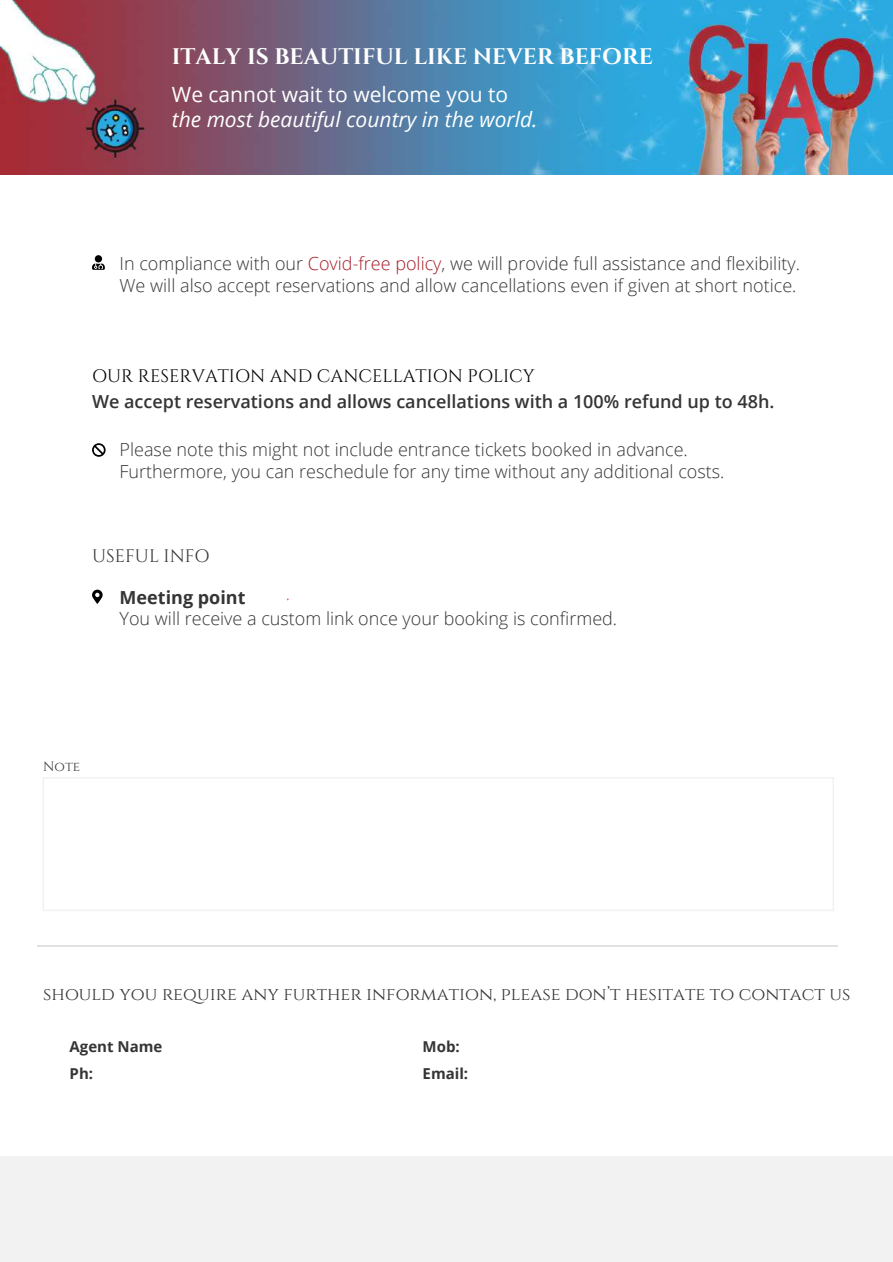
<style>
.page{position:relative;width:893px;height:1262px;background:#fff}
.page>*{position:absolute;margin:0;border:0;box-sizing:border-box;transform-origin:0 0}
.t1{font:700 22.5px "Cinzel";color:#fff}
.t2{font:italic 21px "Open Sans";color:#fff}
.t3{font:21px "Open Sans";color:#fff}
.t4{font:300 18px/22.5px "Open Sans";color:#353535}
.t5{font:18px "Cinzel";color:#353535}
.t6{font:600 18px "Open Sans";color:#353535}
.t7{font:18px "Cinzel";color:#000}
.t8{font:700 18px "Open Sans";color:#353535}
.t9{font:300 18px "Open Sans";color:#ed3b56}
.t10{font:700 15px/27px "Open Sans";color:#353535}
.t11{font:13.5px "Cinzel";color:#353535}
.s1{color:#a61b27}
</style>
<div class="page">
<div style="left:42px;top:777px;width:792px;height:134px;border:2px solid #f2f2f2"></div>
<hr style="left:37px;top:945px;width:800px;height:1px;background:#e1e1e1">
<div style="left:1px;top:1156px;width:891px;height:105px;background:#f2f2f2"></div>
<svg style="left:92px;top:255px;width:13px;height:15px"></svg>
<svg style="left:92px;top:443px;width:14px;height:14px"></svg>
<svg style="left:92px;top:589px;width:11px;height:15px"></svg>
<img style="left:0;top:0;width:892px;height:174px">
<p class="t1" style="left:172px;top:43px;width:482px">ITALY IS BEAUTIFUL LIKE NEVER BEFORE</p>
<p class="t3" style="left:172px;top:80px;width:338px">We cannot wait to welcome you to</p>
<p class="t2" style="left:172px;top:105px;width:367px">the most beautiful country in the world.</p>
<p class="t4" style="left:120px;top:251px;width:682px">In compliance with our <span class="s1">Covid-free policy</span>, we will provide full assistance and flexibility.<br>We will also accept reservations and allow cancellations even if given at short notice.</p>
<p class="t7" style="left:92px;top:365px;width:444px">OUR RESERVATION AND CANCELLATION POLICY</p>
<p class="t6" style="left:92px;top:389px;width:684px">We accept reservations and allows cancellations with a 100% refund up to 48h.</p>
<p class="t4" style="left:120px;top:437px;width:606px">Please note this might not include entrance tickets booked in advance.<br>Furthermore, you can reschedule for any time without any additional costs.</p>
<p class="t5" style="left:92px;top:545px;width:119px">USEFUL INFO</p>
<p class="t8" style="left:120px;top:584px;width:127px">Meeting point</p>
<p class="t4" style="left:120px;top:607px;width:499px">You will receive a custom link once your booking is confirmed.</p>
<p class="t9" style="left:286px;top:581px;width:6px">.</p>
<p class="t11" style="left:43px;top:758px;width:38px">Note</p>
<p class="t5" style="left:43px;top:983px;width:808px">should you require any further information, please don’t hesitate to contact us</p>
<p class="t10" style="left:70px;top:1032px;width:94px">Agent Name<br>Ph:</p>
<p class="t10" style="left:422px;top:1032px;width:47px">Mob:<br>Email:</p>
</div>
